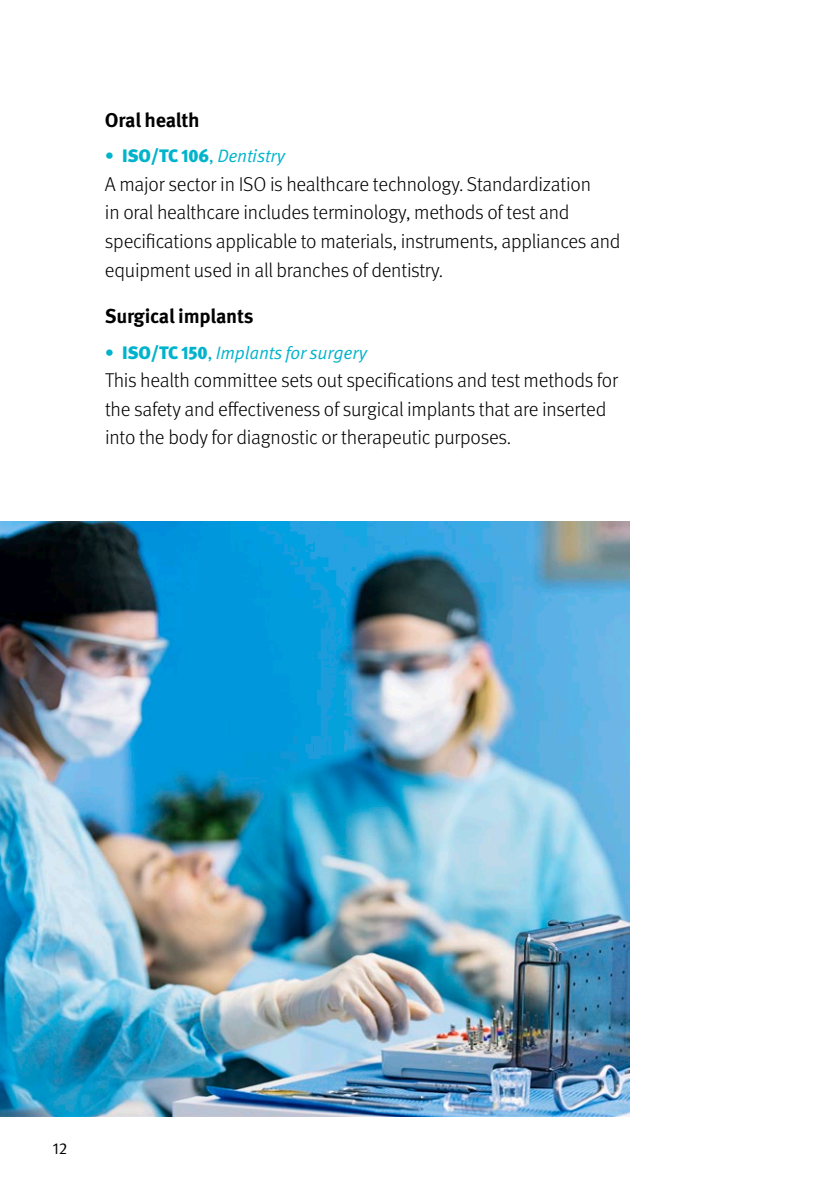
<style>
.page{position:relative;width:840px;height:1191px;background:#fff}
.page>*{position:absolute;margin:0;border:0;box-sizing:border-box;transform-origin:0 0}
.t1{font:300 20px/28.6px "Meta Pro";letter-spacing:-.01em;color:#000}
.t2{font:700 20px "Meta Pro";letter-spacing:-.015em;color:#000}
.t3{font:18px "Meta Pro Norm Ita";letter-spacing:-.01em;color:#00b3cc}
.t4{font:900 18px "Meta Pro";letter-spacing:-.01em;color:#00b3cc}
.t5{font:16px "Meta Pro Norm";color:#000}
.s1{font-family:"Meta Pro Norm";font-weight:400}
.s2{font-family:"Meta Pro Norm Ita";font-weight:400}
.s3{font-family:"Meta Pro Norm"}
.s4{font-family:"Meta Pro";font-weight:900}
</style>
<div class="page">
<img style="left:0;top:521px;width:629px;height:595px">
<p class="t2" style="left:105px;top:104px;width:96px">Oral health</p>
<p class="t4" style="left:105px;top:141px;width:181px"><span class="s1">•</span> ISO/TC 106<span class="s1">,</span> <span class="s2">Dentistry</span></p>
<p class="t1" style="left:105px;top:168px;width:516px">A major sector in ISO is healthcare technology. Standardization<br>in oral healthcare includes terminology, methods of test and specifications applicable to materials, instruments, appliances and equipment used in all branches of dentistry.</p>
<p class="t2" style="left:105px;top:301px;width:150px">Surgical implants</p>
<p class="t3" style="left:105px;top:339px;width:263px"><span class="s3">•</span> <span class="s4">ISO/TC 150</span><span class="s3">,</span> Implants for surgery</p>
<p class="t1" style="left:105px;top:365px;width:514px">This health committee sets out specifications and test methods for the safety and effectiveness of surgical implants that are inserted into the body for diagnostic or therapeutic purposes.</p>
<p class="t5" style="left:52px;top:1136px;width:16px">12</p>
</div>
